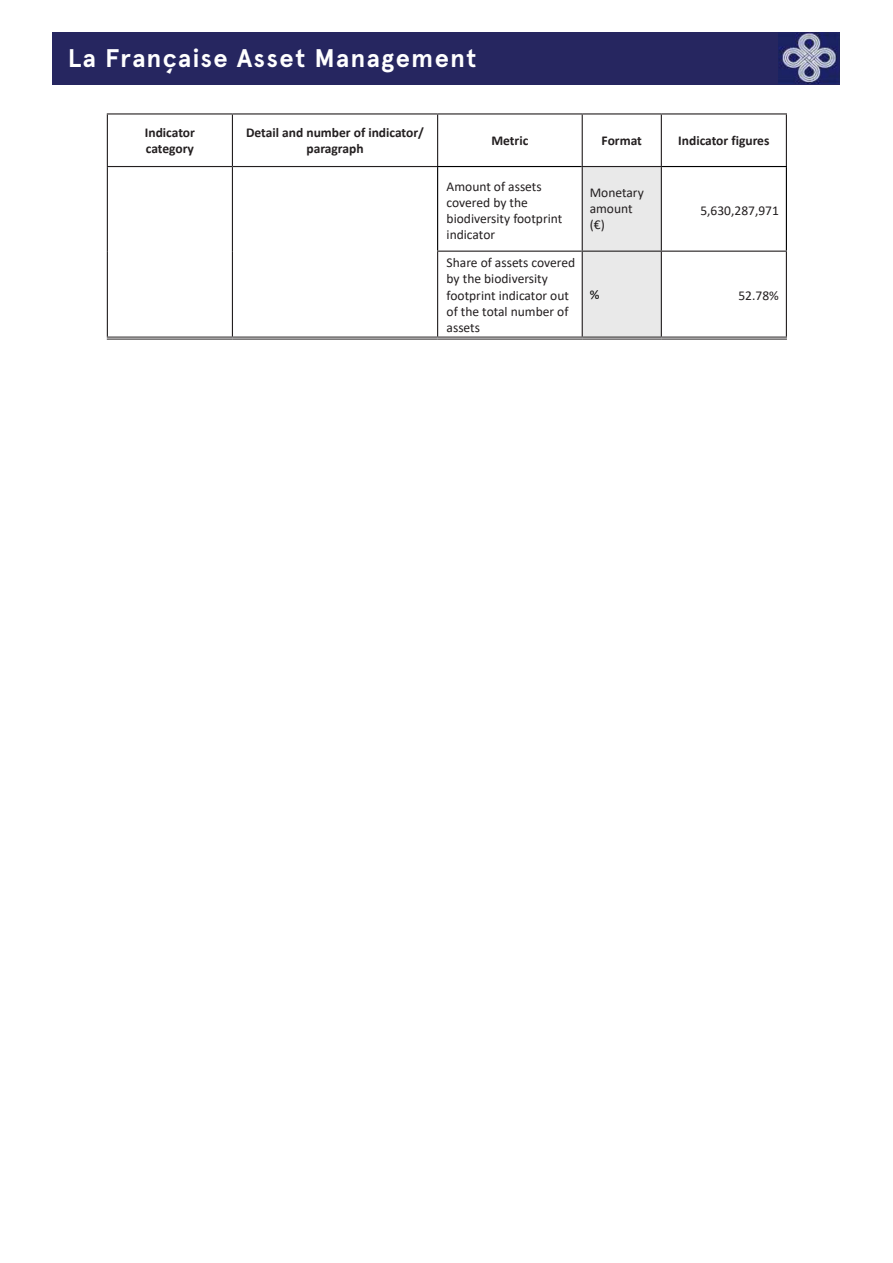
<style>
.page{position:relative;width:893px;height:1263px;background:#fff}
.page>*{position:absolute;margin:0;border:0;box-sizing:border-box;transform-origin:0 0}
.t1{font:700 25.5px "Apercu";letter-spacing:.05em;color:#fff}
.Default{font:13.5px/16.2px "Calibri";color:#231f20}
.Default-2{font:700 13.5px/16.2px "Calibri";color:#231f20}
.Default-3{font:13.5px "Calibri";color:#000}
</style>
<div class="page">
<div style="left:582px;top:167px;width:79px;height:84px;background:#e9e9e9"></div>
<div style="left:582px;top:251px;width:79px;height:87px;background:#e9e9e9"></div>
<hr style="left:107px;top:337px;width:125px;height:1px;background:#231f20">
<hr style="left:107px;top:339px;width:125px;height:1px;background:#231f20">
<hr style="left:232px;top:337px;width:206px;height:1px;background:#231f20">
<hr style="left:232px;top:339px;width:206px;height:1px;background:#231f20">
<hr style="left:107px;top:113px;width:125px;height:2px;background:#231f20">
<hr style="left:107px;top:115px;width:1px;height:51px;background:#231f20">
<hr style="left:232px;top:113px;width:206px;height:2px;background:#231f20">
<hr style="left:232px;top:115px;width:1px;height:51px;background:#231f20">
<hr style="left:438px;top:113px;width:144px;height:2px;background:#231f20">
<hr style="left:437px;top:115px;width:1px;height:51px;background:#231f20">
<hr style="left:582px;top:113px;width:79px;height:2px;background:#231f20">
<hr style="left:582px;top:115px;width:1px;height:51px;background:#231f20">
<hr style="left:661px;top:113px;width:126px;height:2px;background:#231f20">
<hr style="left:661px;top:115px;width:1px;height:51px;background:#231f20">
<hr style="left:786px;top:115px;width:1px;height:51px;background:#231f20">
<hr style="left:107px;top:166px;width:125px;height:1px;background:#231f20">
<hr style="left:107px;top:167px;width:1px;height:84px;background:#231f20">
<hr style="left:232px;top:166px;width:205px;height:1px;background:#231f20">
<hr style="left:232px;top:167px;width:1px;height:84px;background:#231f20">
<hr style="left:107px;top:251px;width:1px;height:86px;background:#231f20">
<hr style="left:232px;top:251px;width:1px;height:86px;background:#231f20">
<hr style="left:437px;top:166px;width:145px;height:1px;background:#000">
<hr style="left:437px;top:167px;width:1px;height:84px;background:#000">
<hr style="left:662px;top:166px;width:125px;height:1px;background:#000">
<hr style="left:786px;top:167px;width:1px;height:84px;background:#000">
<hr style="left:582px;top:166px;width:80px;height:1px;background:#231f20">
<hr style="left:582px;top:167px;width:1px;height:84px;background:#231f20">
<hr style="left:661px;top:167px;width:1px;height:84px;background:#231f20">
<hr style="left:582px;top:251px;width:80px;height:1px;background:#231f20">
<hr style="left:582px;top:252px;width:1px;height:85px;background:#231f20">
<hr style="left:661px;top:252px;width:1px;height:85px;background:#231f20">
<hr style="left:437px;top:251px;width:145px;height:1px;background:#231f20">
<hr style="left:437px;top:252px;width:1px;height:85px;background:#231f20">
<hr style="left:662px;top:251px;width:125px;height:1px;background:#231f20">
<hr style="left:786px;top:252px;width:1px;height:85px;background:#231f20">
<hr style="left:438px;top:337px;width:144px;height:1px;background:#231f20">
<hr style="left:438px;top:339px;width:144px;height:1px;background:#231f20">
<hr style="left:661px;top:337px;width:126px;height:1px;background:#231f20">
<hr style="left:661px;top:339px;width:126px;height:1px;background:#231f20">
<hr style="left:582px;top:337px;width:79px;height:1px;background:#231f20">
<hr style="left:582px;top:339px;width:79px;height:1px;background:#231f20">
<div style="left:52px;top:32px;width:788px;height:53px;background:#262660"></div>
<img style="left:779px;top:33px;width:61px;height:50px">
<p class="t1" style="left:68px;top:43px;width:410px">La Française Asset Management</p>
<p class="Default-2" style="left:145px;top:124px;width:52px">Indicator category</p>
<p class="Default-2" style="left:246px;top:124px;width:179px;text-align:center">Detail and number of indicator/ paragraph</p>
<p class="Default-2" style="left:491px;top:132px;width:38px">Metric</p>
<p class="Default-2" style="left:602px;top:132px;width:42px">Format</p>
<p class="Default-2" style="left:678px;top:132px;width:93px">Indicator figures</p>
<p class="Default" style="left:447px;top:178px;width:117px">Amount of assets covered by the biodiversity footprint indicator</p>
<p class="Default" style="left:590px;top:184px;width:56px">Monetary</p>
<p class="Default" style="left:590px;top:200px;width:44px">amount</p>
<p class="Default" style="left:590px;top:216px;width:17px">(€)</p>
<p class="Default" style="left:700px;top:202px;width:80px">5,630,287,971</p>
<p class="Default" style="left:447px;top:254px;width:130px">Share of assets covered by the biodiversity footprint indicator out of the total number of assets</p>
<p class="Default-3" style="left:590px;top:285px;width:11px">%</p>
<p class="Default" style="left:738px;top:287px;width:42px">52.78%</p>
</div>
